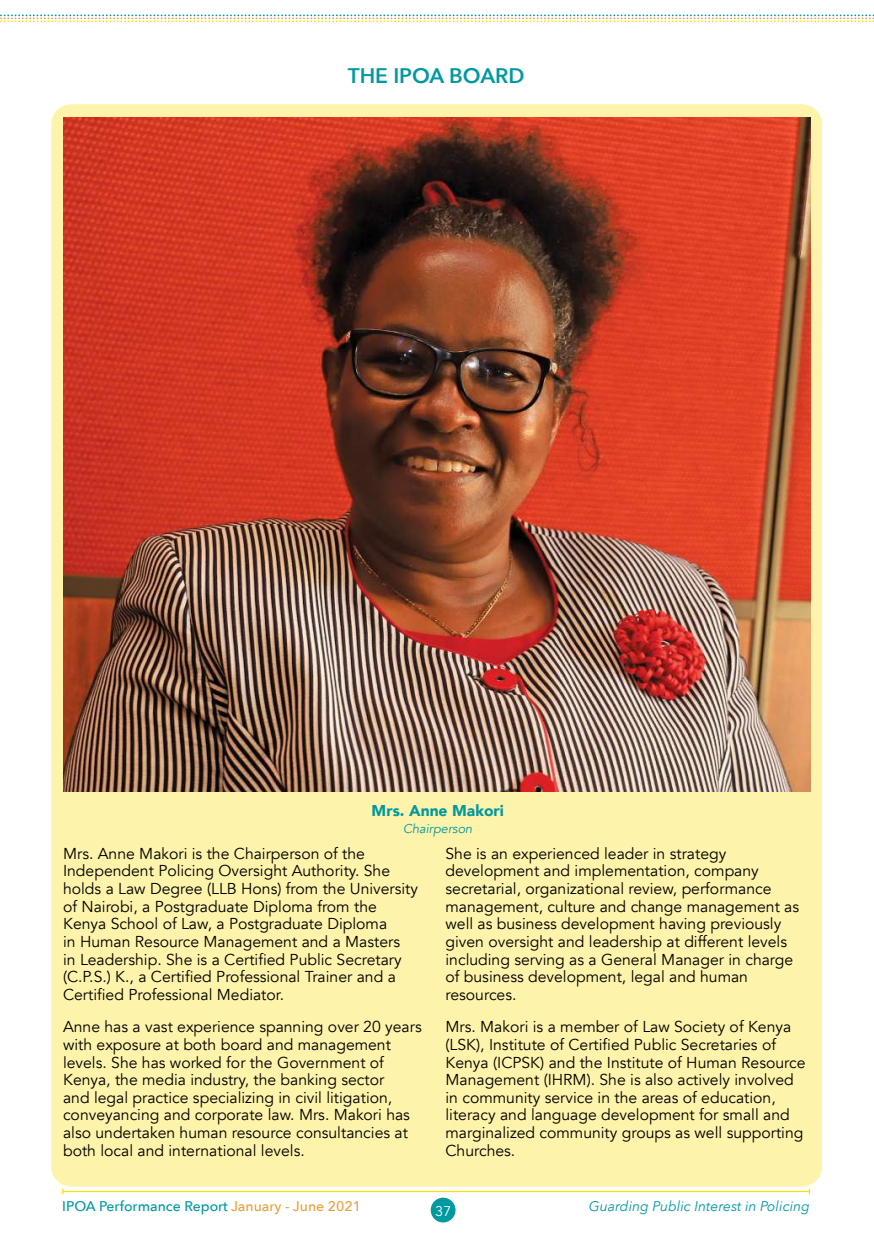
<style>
.page{position:relative;width:874px;height:1241px;background:#fff}
.page>*{position:absolute;margin:0;border:0;box-sizing:border-box;transform-origin:0 0}
.t1{font:600 21px "Avenir Next";color:#0098a1}
.t2{font:15.75px/17.7px "Avenir";color:#000}
.t3{font:900 15.58px "Avenir";color:#0098a1}
.t4{font:500 14px "Avenir Next";color:#0098a1}
.t5{font:italic 14px "Avenir Next";color:#0098a1}
.t6{font:14px "Avenir Next";color:#fff}
.t7{font:italic 12.78px "Avenir";color:#0098a1}
.s1{color:#e6a13b}
</style>
<div class="page">
<div style="left:430px;top:1197px;width:25px;height:25px;background:#0098a1;border-radius:50%"></div>
<hr style="left:63px;top:1190px;width:746px;height:1px;background:#fede0c">
<svg style="left:0;top:14px;width:874px;height:8px"></svg>
<div style="left:51px;top:104px;width:770px;height:1082px;background:#fef3aa;border-radius:20px"></div>
<img style="left:63px;top:117px;width:746px;height:674px">
<h1 class="t1" style="left:347px;top:58px;width:178px">THE IPOA BOARD</h1>
<p class="t3" style="left:371px;top:796px;width:134px">Mrs. Anne Makori</p>
<p class="t7" style="left:403px;top:820px;width:71px">Chairperson</p>
<p class="t2" style="left:63px;top:844px;width:356px">Mrs. Anne Makori is the Chairperson of the Independent Policing Oversight Authority. She holds a Law Degree (LLB Hons) from the University of Nairobi, a Postgraduate Diploma from the Kenya School of Law, a Postgraduate Diploma<br>in Human Resource Management and a Masters<br>in Leadership. She is a Certified Public Secretary (C.P.S.) K., a Certified Professional Trainer and a Certified Professional Mediator.</p>
<p class="t2" style="left:63px;top:1018px;width:360px">Anne has a vast experience spanning over 20 years with exposure at both board and management levels. She has worked for the Government of Kenya, the media industry, the banking sector<br>and legal practice specializing in civil litigation, conveyancing and corporate law. Mrs. Makori has also undertaken human resource consultancies at both local and international levels.</p>
<p class="t2" style="left:445px;top:844px;width:355px">She is an experienced leader in strategy development and implementation, company secretarial, organizational review, performance management, culture and change management as well as business development having previously given oversight and leadership at different levels including serving as a General Manager in charge of business development, legal and human resources.</p>
<p class="t2" style="left:445px;top:1018px;width:361px">Mrs. Makori is a member of Law Society of Kenya (LSK), Institute of Certified Public Secretaries of Kenya (ICPSK) and the Institute of Human Resource Management (IHRM). She is also actively involved in community service in the areas of education, literacy and language development for small and marginalized community groups as well supporting Churches.</p>
<p class="t4" style="left:62px;top:1193px;width:300px">IPOA Performance Report <span class="s1">January - June 2021</span></p>
<p class="t5" style="left:588px;top:1193px;width:222px">Guarding Public Interest in Policing</p>
<p class="t6" style="left:435px;top:1198px;width:18px">37</p>
</div>
